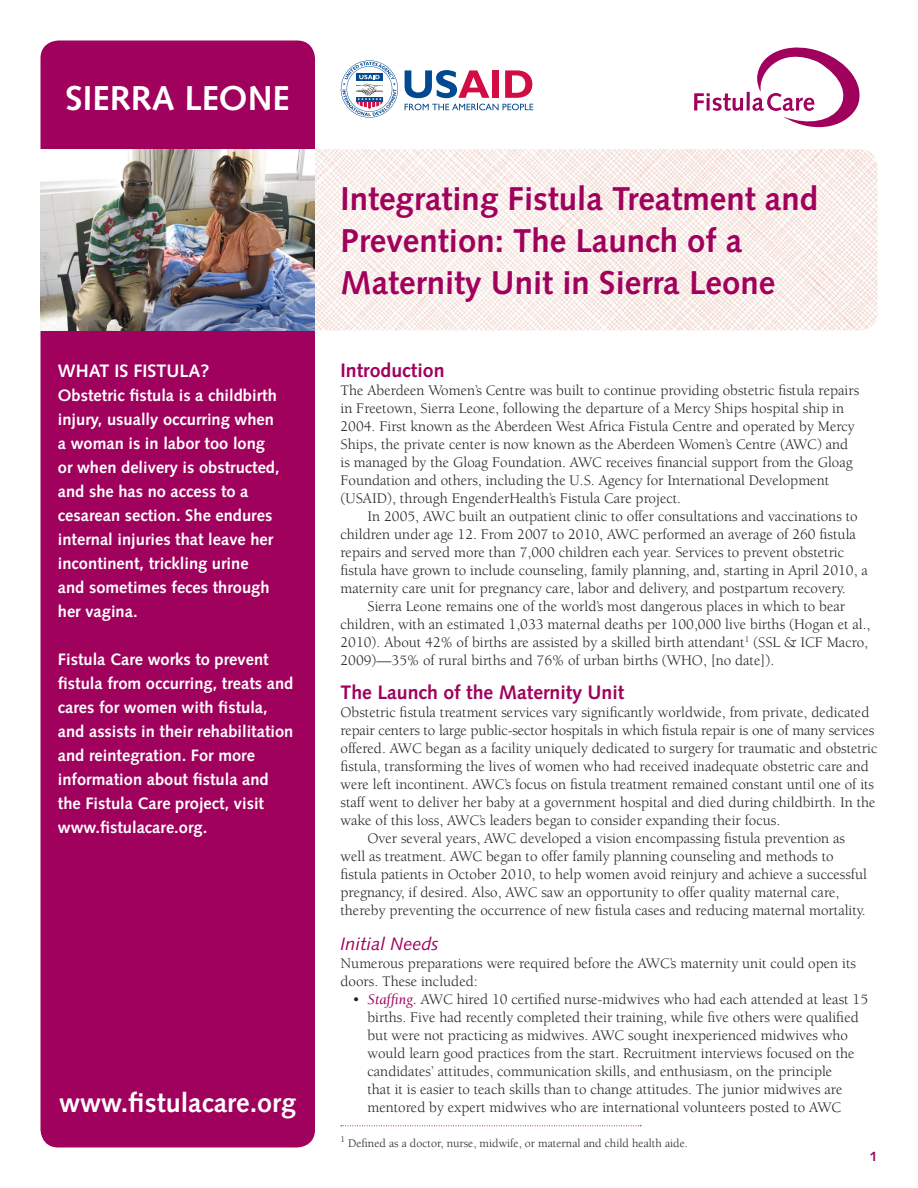
<style>
.page{position:relative;width:918px;height:1188px;background:#fff}
.page>*{position:absolute;margin:0;border:0;box-sizing:border-box;transform-origin:0 0}
.t1{font:700 34.5px "Syntax LT Std";color:#fff}
.Head_1{font:700 33px/42px "Syntax LT Std";color:#a0015c}
.body_10_14{font:700 27px "Syntax LT Std";color:#fff}
.Head_2{font:700 19.5px "Syntax LT Std";color:#a0015c}
.body_10_14-2{font:700 18px "Syntax LT Std";color:#fff}
.Head_3{font:italic 18px "Syntax LT Std";color:#a0015c}
.call_out_box{font:700 16.5px/24px "Syntax LT Std";color:#fff}
.body_10_12_serif{font:15px/18px "Berkeley Std";color:#231f20}
.BL_body_10_12{font:15px/18px "Berkeley Std";color:#231f20}
.body_9_12{font:700 13.5px "Syntax LT Std";color:#a0015c}
.footnote{font:12px "Berkeley Std";color:#231f20}
.s1{font-style:italic;color:#a0015c}
</style>
<div class="page">
<img style="left:315px;top:149px;width:563px;height:181px">
<svg style="left:405px;top:70px;width:84px;height:28px"></svg>
<div style="left:492px;top:70px;width:7px;height:28px;background:#d20d44"></div>
<svg style="left:505px;top:70px;width:27px;height:28px"></svg>
<svg style="left:405px;top:104px;width:128px;height:6px"></svg>
<svg style="left:341px;top:60px;width:57px;height:58px"></svg>
<svg style="left:694px;top:47px;width:166px;height:81px"></svg>
<div style="left:40px;top:40px;width:275px;height:1108px;background:#a0015c;border-radius:18px"></div>
<img style="left:40px;top:149px;width:275px;height:181px">
<svg style="left:341px;top:1125px;width:300px;height:1px"></svg>
<p class="t1" style="left:66px;top:79px;width:226px">SIERRA LEONE</p>
<p class="body_10_14-2" style="left:58px;top:360px;width:153px">WHAT IS FISTULA?</p>
<p class="call_out_box" style="left:58px;top:383px;width:223px">Obstetric fistula is a childbirth injury, usually occurring when a woman is in labor too long or when delivery is obstructed, and she has no access to a cesarean section. She endures internal injuries that leave her incontinent, trickling urine<br>and sometimes feces through her vagina.</p>
<p class="call_out_box" style="left:58px;top:647px;width:237px">Fistula Care works to prevent fistula from occurring, treats and cares for women with fistula, and assists in their rehabilitation and reintegration. For more information about fistula and the Fistula Care project, visit www.fistulacare.org.</p>
<p class="body_10_14" style="left:59px;top:1087px;width:239px">www.fistulacare.org</p>
<p class="Head_1" style="left:341px;top:178px;width:479px">Integrating Fistula Treatment and<br>Prevention: The Launch of a<br>Maternity Unit in Sierra Leone</p>
<p class="Head_2" style="left:340px;top:359px;width:106px">Introduction</p>
<p class="body_10_12_serif" style="left:340px;top:381px;width:520px">The Aberdeen Women’s Centre was built to continue providing obstetric fistula repairs in Freetown, Sierra Leone, following the departure of a Mercy Ships hospital ship in 2004. First known as the Aberdeen West Africa Fistula Centre and operated by Mercy Ships, the private center is now known as the Aberdeen Women’s Centre (AWC) and is managed by the Gloag Foundation. AWC receives financial support from the Gloag Foundation and others, including the U.S. Agency for International Development (USAID), through EngenderHealth’s Fistula Care project.</p>
<p class="body_10_12_serif" style="left:340px;top:507px;width:529px;text-indent:27px">In 2005, AWC built an outpatient clinic to offer consultations and vaccinations to children under age 12. From 2007 to 2010, AWC performed an average of 260 fistula repairs and served more than 7,000 children each year. Services to prevent obstetric fistula have grown to include counseling, family planning, and, starting in April 2010, a maternity care unit for pregnancy care, labor and delivery, and postpartum recovery.</p>
<p class="body_10_12_serif" style="left:340px;top:597px;width:531px;text-indent:27px">Sierra Leone remains one of the world’s most dangerous places in which to bear children, with an estimated 1,033 maternal deaths per 100,000 live births (Hogan et al., 2010). About 42% of births are assisted by a skilled birth attendant<sup>1</sup> (SSL &amp; ICF Macro, 2009)—35% of rural births and 76% of urban births (WHO, [no date]).</p>
<p class="Head_2" style="left:340px;top:681px;width:285px">The Launch of the Maternity Unit</p>
<p class="body_10_12_serif" style="left:340px;top:704px;width:539px">Obstetric fistula treatment services vary significantly worldwide, from private, dedicated repair centers to large public-sector hospitals in which fistula repair is one of many services offered. AWC began as a facility uniquely dedicated to surgery for traumatic and obstetric fistula, transforming the lives of women who had received inadequate obstetric care and were left incontinent. AWC’s focus on fistula treatment remained constant until one of its staff went to deliver her baby at a government hospital and died during childbirth. In the wake of this loss, AWC’s leaders began to consider expanding their focus.</p>
<p class="body_10_12_serif" style="left:340px;top:830px;width:528px;text-indent:27px">Over several years, AWC developed a vision encompassing fistula prevention as well as treatment. AWC began to offer family planning counseling and methods to fistula patients in October 2010, to help women avoid reinjury and achieve a successful pregnancy, if desired. Also, AWC saw an opportunity to offer quality maternal care, thereby preventing the occurrence of new fistula cases and reducing maternal mortality.</p>
<p class="Head_3" style="left:340px;top:933px;width:100px">Initial Needs</p>
<p class="body_10_12_serif" style="left:340px;top:954px;width:517px">Numerous preparations were required before the AWC’s maternity unit could open its doors. These included:</p>
<p class="BL_body_10_12" style="left:368px;top:990px;width:502px;text-indent:-15px">• <span class="s1">Staffing.</span> AWC hired 10 certified nurse-midwives who had each attended at least 15 births. Five had recently completed their training, while five others were qualified but were not practicing as midwives. AWC sought inexperienced midwives who would learn good practices from the start. Recruitment interviews focused on the candidates’ attitudes, communication skills, and enthusiasm, on the principle<br>that it is easier to teach skills than to change attitudes. The junior midwives are mentored by expert midwives who are international volunteers posted to AWC</p>
<p class="footnote" style="left:340px;top:1137px;width:349px"><sup>1</sup> Defined as a doctor, nurse, midwife, or maternal and child health aide.</p>
<p class="body_9_12" style="left:870px;top:1148px;width:9px">1</p>
</div>
